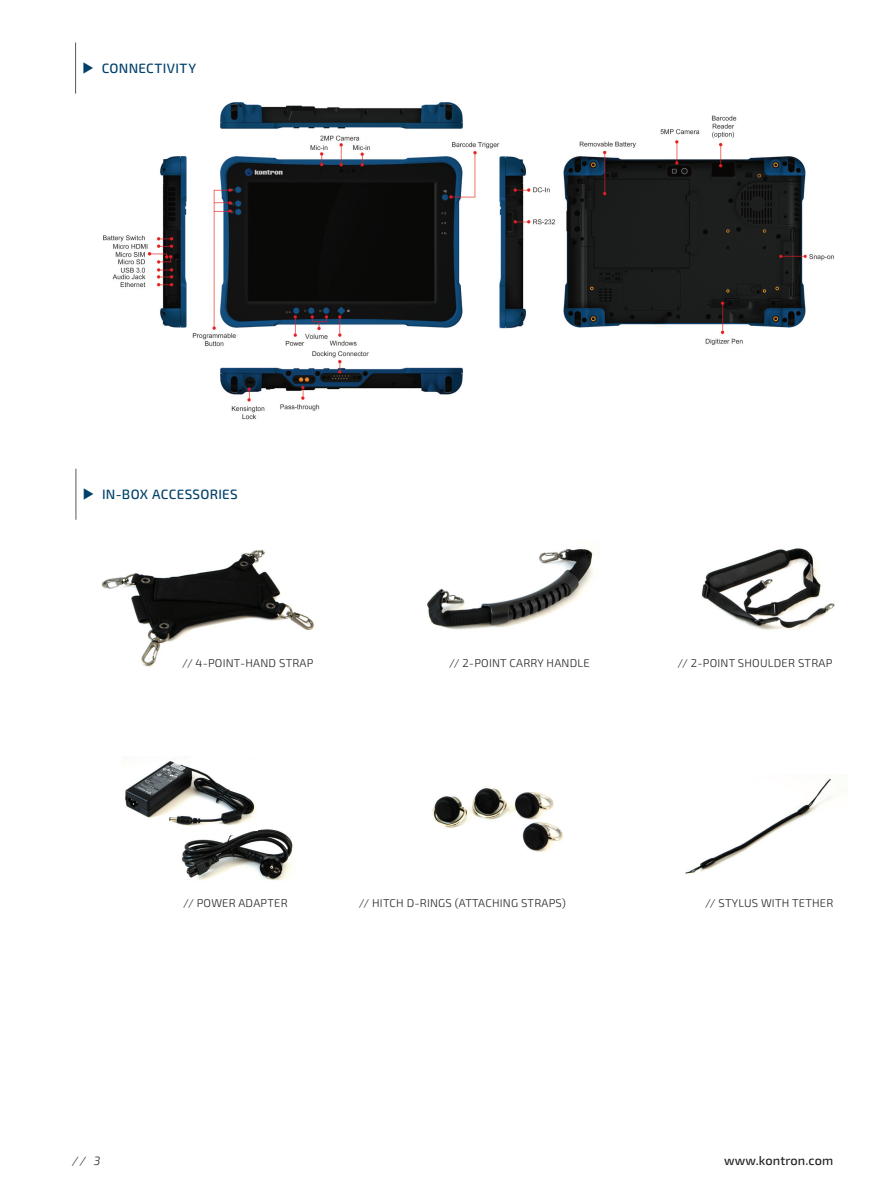
<style>
.page{position:relative;width:893px;height:1191px;background:#fff}
.page>*{position:absolute;margin:0;border:0;box-sizing:border-box;transform-origin:0 0}
.t1{font:500 13.5px "Exo 2.0";letter-spacing:.02em;color:#004169}
.t2{font:500 12.75px "Exo 2.0";letter-spacing:.01em;color:#231f20}
.t3{font:italic 300 12px "Exo 2.0";color:#231f20}
.t4{font:300 11.25px "Exo 2.0";letter-spacing:.02em;color:#231f20}
</style>
<div class="page">
<img style="left:101px;top:549px;width:213px;height:118px">
<img style="left:427px;top:549px;width:166px;height:81px">
<img style="left:701px;top:548px;width:134px;height:82px">
<img style="left:181px;top:829px;width:112px;height:52px">
<img style="left:125px;top:761px;width:132px;height:69px">
<img style="left:432px;top:788px;width:131px;height:64px">
<img style="left:685px;top:778px;width:147px;height:96px">
<hr style="left:75px;top:43px;width:1px;height:51px;background:#57585a">
<img style="left:103px;top:102px;width:731px;height:318px">
<hr style="left:76px;top:469px;width:1px;height:51px;background:#57585a">
<p class="t1" style="left:102px;top:63px;width:96px">CONNECTIVITY</p>
<p class="t1" style="left:102px;top:489px;width:137px">IN-BOX ACCESSORIES</p>
<p class="t4" style="left:182px;top:659px;width:133px">// 4-POINT-HAND STRAP</p>
<p class="t4" style="left:449px;top:659px;width:142px">// 2-POINT CARRY HANDLE</p>
<p class="t4" style="left:677px;top:659px;width:156px">// 2-POINT SHOULDER STRAP</p>
<p class="t4" style="left:183px;top:899px;width:106px">// POWER ADAPTER</p>
<p class="t4" style="left:359px;top:899px;width:209px">// HITCH D-RINGS (ATTACHING STRAPS)</p>
<p class="t4" style="left:705px;top:899px;width:130px">// STYLUS WITH TETHER</p>
<p class="t3" style="left:72px;top:1156px;width:29px">// 3</p>
<p class="t2" style="left:724px;top:1156px;width:111px">www.kontron.com</p>
</div>
